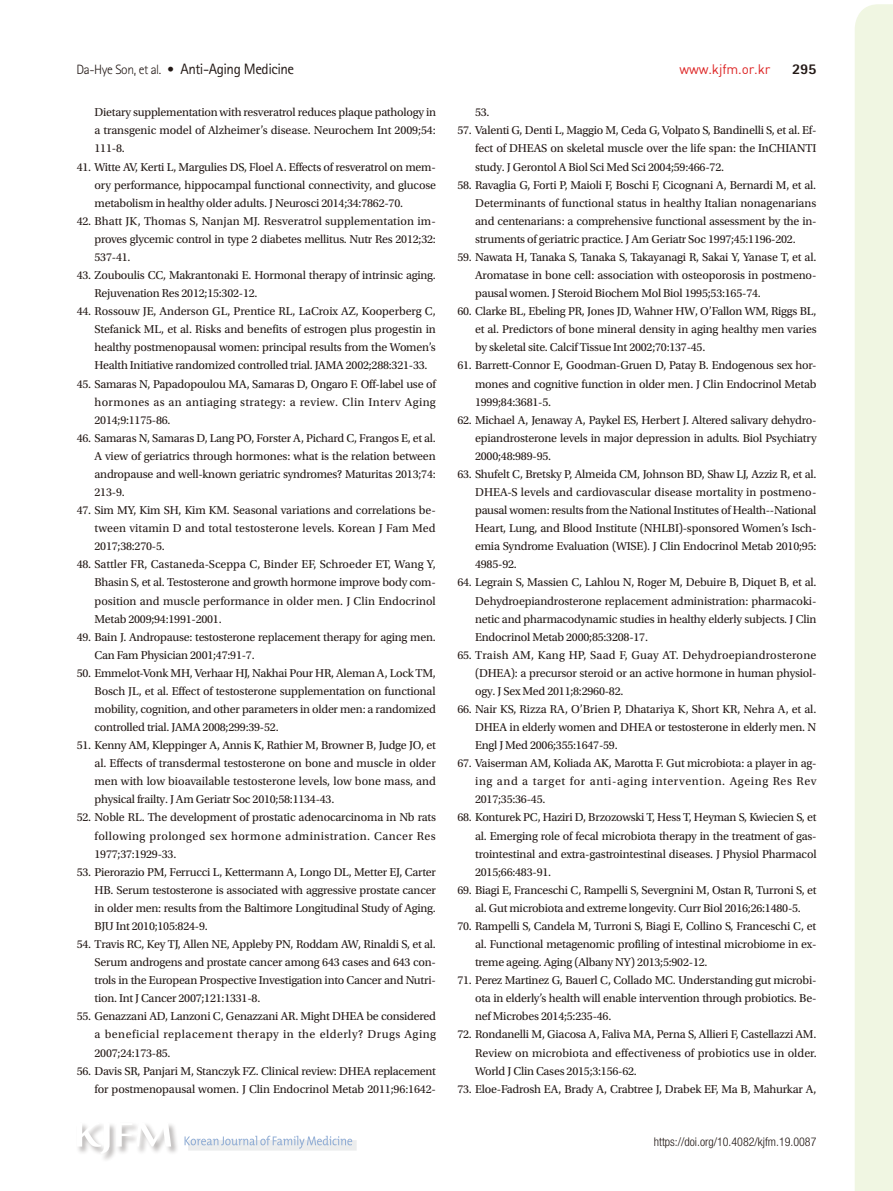
<style>
.page{position:relative;width:893px;height:1191px;background:#fff}
.page>*{position:absolute;margin:0;border:0;box-sizing:border-box;transform-origin:0 0}
.t1{font:15px "Rotis Sans Serif Std";letter-spacing:-.03em;color:#231916}
.t2{font:800 15px "Rotis Sans Serif Std";color:#231916}
.t3{font:13.5px "Dinreg";letter-spacing:-.01em;color:#dd2424}
.제목{font:12px/18.1px "Utopia Std";letter-spacing:-.02em;color:#231916;text-align:justify}
.t4{font:300 condensed 12px "Helvetica Neue LT Std";color:#231916}
.s1{font-weight:300;font-size:13.5px}
</style>
<div class="page">
<div style="left:855px;top:4px;width:38px;height:1187px;background:#f0f6e2"></div>
<div style="left:188px;top:1140px;width:169px;height:10px;background:#eceded"></div>
<svg style="left:185px;top:1135px;width:167px;height:13px"></svg>
<div style="left:76px;top:1122px;width:104px;height:40px;background:#231916;opacity:.3"></div>
<svg style="left:77px;top:1122px;width:94px;height:32px"></svg>
<p class="t1" style="left:77px;top:60px;width:219px"><span class="s1">Da-Hye Son, et al. •</span> Anti-Aging Medicine</p>
<p class="제목" style="left:95px;top:104px;width:343px">Dietary supplementation with resveratrol reduces plaque pathology in a transgenic model of Alzheimer’s disease. Neurochem Int 2009;54:<br>111-8.</p>
<p class="제목" style="left:95px;top:158px;width:343px;text-indent:-18px">41. Witte AV, Kerti L, Margulies DS, Floel A. Effects of resveratrol on mem&shy;ory performance, hippocampal functional connectivity, and glucose metabolism in healthy older adults. J Neurosci 2014;34:7862-70.</p>
<p class="제목" style="left:95px;top:212px;width:343px;text-indent:-18px">42. Bhatt JK, Thomas S, Nanjan MJ. Resveratrol supplementation im&shy;proves glycemic control in type 2 diabetes mellitus. Nutr Res 2012;32:<br>537-41.</p>
<p class="제목" style="left:95px;top:266px;width:343px;text-indent:-18px">43. Zouboulis CC, Makrantonaki E. Hormonal therapy of intrinsic aging.<br>Rejuvenation Res 2012;15:302-12.</p>
<p class="제목" style="left:95px;top:302px;width:343px;text-indent:-18px">44. Rossouw JE, Anderson GL, Prentice RL, LaCroix AZ, Kooperberg C, Stefanick ML, et al. Risks and benefits of estrogen plus progestin in healthy postmenopausal women: principal results from the Women’s Health Initiative randomized controlled trial. JAMA 2002;288:321-33.</p>
<p class="제목" style="left:95px;top:375px;width:343px;text-indent:-18px">45. Samaras N, Papadopoulou MA, Samaras D, Ongaro F. Off-label use of hormones as an antiaging strategy: a review. Clin Interv Aging 2014;9:1175-86.</p>
<p class="제목" style="left:95px;top:429px;width:343px;text-indent:-18px">46. Samaras N, Samaras D, Lang PO, Forster A, Pichard C, Frangos E, et al.<br>A view of geriatrics through hormones: what is the relation between andropause and well-known geriatric syndromes? Maturitas 2013;74:<br>213-9.</p>
<p class="제목" style="left:95px;top:501px;width:343px;text-indent:-18px">47. Sim MY, Kim SH, Kim KM. Seasonal variations and correlations be&shy;tween vitamin D and total testosterone levels. Korean J Fam Med 2017;38:270-5.</p>
<p class="제목" style="left:95px;top:555px;width:343px;text-indent:-18px">48. Sattler FR, Castaneda-Sceppa C, Binder EF, Schroeder ET, Wang Y, Bhasin S, et al. Testosterone and growth hormone improve body com&shy;position and muscle performance in older men. J Clin Endocrinol Metab 2009;94:1991-2001.</p>
<p class="제목" style="left:95px;top:628px;width:343px;text-indent:-18px">49. Bain J. Andropause: testosterone replacement therapy for aging men.<br>Can Fam Physician 2001;47:91-7.</p>
<p class="제목" style="left:95px;top:664px;width:343px;text-indent:-18px">50. Emmelot-Vonk MH, Verhaar HJ, Nakhai Pour HR, Aleman A, Lock TM, Bosch JL, et al. Effect of testosterone supplementation on functional mobility, cognition, and other parameters in older men: a randomized controlled trial. JAMA 2008;299:39-52.</p>
<p class="제목" style="left:95px;top:736px;width:343px;text-indent:-18px">51. Kenny AM, Kleppinger A, Annis K, Rathier M, Browner B, Judge JO, et al. Effects of transdermal testosterone on bone and muscle in older men with low bioavailable testosterone levels, low bone mass, and physical frailty. J Am Geriatr Soc 2010;58:1134-43.</p>
<p class="제목" style="left:95px;top:809px;width:343px;text-indent:-18px">52. Noble RL. The development of prostatic adenocarcinoma in Nb rats following prolonged sex hormone administration. Cancer Res 1977;37:1929-33.</p>
<p class="제목" style="left:95px;top:863px;width:343px;text-indent:-18px">53. Pierorazio PM, Ferrucci L, Kettermann A, Longo DL, Metter EJ, Carter HB. Serum testosterone is associated with aggressive prostate cancer in older men: results from the Baltimore Longitudinal Study of Aging.<br>BJU Int 2010;105:824-9.</p>
<p class="제목" style="left:95px;top:935px;width:343px;text-indent:-18px">54. Travis RC, Key TJ, Allen NE, Appleby PN, Roddam AW, Rinaldi S, et al.<br>Serum androgens and prostate cancer among 643 cases and 643 con&shy;trols in the European Prospective Investigation into Cancer and Nutri&shy;tion. Int J Cancer 2007;121:1331-8.</p>
<p class="제목" style="left:95px;top:1007px;width:343px;text-indent:-18px">55. Genazzani AD, Lanzoni C, Genazzani AR. Might DHEA be considered a beneficial replacement therapy in the elderly? Drugs Aging 2007;24:173-85.</p>
<p class="제목" style="left:77px;top:1061px;width:361px;text-align:right">56. Davis SR, Panjari M, Stanczyk FZ. Clinical review: DHEA replacement for postmenopausal women. J Clin Endocrinol Metab 2011;96:1642-</p>
<p class="t3" style="left:679px;top:61px;width:93px">www.kjfm.or.kr</p>
<p class="t2" style="left:792px;top:60px;width:26px">295</p>
<p class="제목" style="left:475px;top:104px;width:16px">53.</p>
<p class="제목" style="left:475px;top:122px;width:343px;text-indent:-18px">57. Valenti G, Denti L, Maggio M, Ceda G, Volpato S, Bandinelli S, et al. Ef&shy;fect of DHEAS on skeletal muscle over the life span: the InCHIANTI study. J Gerontol A Biol Sci Med Sci 2004;59:466-72.</p>
<p class="제목" style="left:475px;top:176px;width:343px;text-indent:-18px">58. Ravaglia G, Forti P, Maioli F, Boschi F, Cicognani A, Bernardi M, et al.<br>Determinants of functional status in healthy Italian nonagenarians and centenarians: a comprehensive functional assessment by the in&shy;struments of geriatric practice. J Am Geriatr Soc 1997;45:1196-202.</p>
<p class="제목" style="left:475px;top:248px;width:343px;text-indent:-18px">59. Nawata H, Tanaka S, Tanaka S, Takayanagi R, Sakai Y, Yanase T, et al.<br>Aromatase in bone cell: association with osteoporosis in postmeno&shy;pausal women. J Steroid Biochem Mol Biol 1995;53:165-74.</p>
<p class="제목" style="left:475px;top:302px;width:343px;text-indent:-18px">60. Clarke BL, Ebeling PR, Jones JD, Wahner HW, O’Fallon WM, Riggs BL, et al. Predictors of bone mineral density in aging healthy men varies by skeletal site. Calcif Tissue Int 2002;70:137-45.</p>
<p class="제목" style="left:475px;top:357px;width:343px;text-indent:-18px">61. Barrett-Connor E, Goodman-Gruen D, Patay B. Endogenous sex hor&shy;mones and cognitive function in older men. J Clin Endocrinol Metab 1999;84:3681-5.</p>
<p class="제목" style="left:475px;top:411px;width:343px;text-indent:-18px">62. Michael A, Jenaway A, Paykel ES, Herbert J. Altered salivary dehydro&shy;epiandrosterone levels in major depression in adults. Biol Psychiatry 2000;48:989-95.</p>
<p class="제목" style="left:475px;top:465px;width:343px;text-indent:-18px">63. Shufelt C, Bretsky P, Almeida CM, Johnson BD, Shaw LJ, Azziz R, et al.<br>DHEA-S levels and cardiovascular disease mortality in postmeno&shy;pausal women: results from the National Institutes of Health--National Heart, Lung, and Blood Institute (NHLBI)-sponsored Women’s Isch&shy;emia Syndrome Evaluation (WISE). J Clin Endocrinol Metab 2010;95:<br>4985-92.</p>
<p class="제목" style="left:475px;top:574px;width:343px;text-indent:-18px">64. Legrain S, Massien C, Lahlou N, Roger M, Debuire B, Diquet B, et al.<br>Dehydroepiandrosterone replacement administration: pharmacoki&shy;netic and pharmacodynamic studies in healthy elderly subjects. J Clin Endocrinol Metab 2000;85:3208-17.</p>
<p class="제목" style="left:475px;top:646px;width:343px;text-indent:-18px">65. Traish AM, Kang HP, Saad F, Guay AT. Dehydroepiandrosterone (DHEA): a precursor steroid or an active hormone in human physiol&shy;ogy. J Sex Med 2011;8:2960-82.</p>
<p class="제목" style="left:475px;top:700px;width:343px;text-indent:-18px">66. Nair KS, Rizza RA, O’Brien P, Dhatariya K, Short KR, Nehra A, et al.<br>DHEA in elderly women and DHEA or testosterone in elderly men. N Engl J Med 2006;355:1647-59.</p>
<p class="제목" style="left:475px;top:754px;width:343px;text-indent:-18px">67. Vaiserman AM, Koliada AK, Marotta F. Gut microbiota: a player in ag&shy;ing and a target for anti-aging intervention. Ageing Res Rev 2017;35:36-45.</p>
<p class="제목" style="left:475px;top:809px;width:343px;text-indent:-18px">68. Konturek PC, Haziri D, Brzozowski T, Hess T, Heyman S, Kwiecien S, et al. Emerging role of fecal microbiota therapy in the treatment of gas&shy;trointestinal and extra-gastrointestinal diseases. J Physiol Pharmacol 2015;66:483-91.</p>
<p class="제목" style="left:457px;top:881px;width:361px;text-align:center">69. Biagi E, Franceschi C, Rampelli S, Severgnini M, Ostan R, Turroni S, et al. Gut microbiota and extreme longevity. Curr Biol 2016;26:1480-5.</p>
<p class="제목" style="left:475px;top:917px;width:343px;text-indent:-18px">70. Rampelli S, Candela M, Turroni S, Biagi E, Collino S, Franceschi C, et al. Functional metagenomic profiling of intestinal microbiome in ex&shy;treme ageing. Aging (Albany NY) 2013;5:902-12.</p>
<p class="제목" style="left:475px;top:971px;width:343px;text-indent:-18px">71. Perez Martinez G, Bauerl C, Collado MC. Understanding gut microbi&shy;ota in elderly’s health will enable intervention through probiotics. Be&shy;nef Microbes 2014;5:235-46.</p>
<p class="제목" style="left:475px;top:1025px;width:343px;text-indent:-18px">72. Rondanelli M, Giacosa A, Faliva MA, Perna S, Allieri F, Castellazzi AM.<br>Review on microbiota and effectiveness of probiotics use in older.<br>World J Clin Cases 2015;3:156-62.</p>
<p class="제목" style="left:457px;top:1080px;width:361px">73. Eloe-Fadrosh EA, Brady A, Crabtree J, Drabek EF, Ma B, Mahurkar A,</p>
<p class="t4" style="left:654px;top:1134px;width:164px">https://doi.org/10.4082/kjfm.19.0087</p>
</div>
